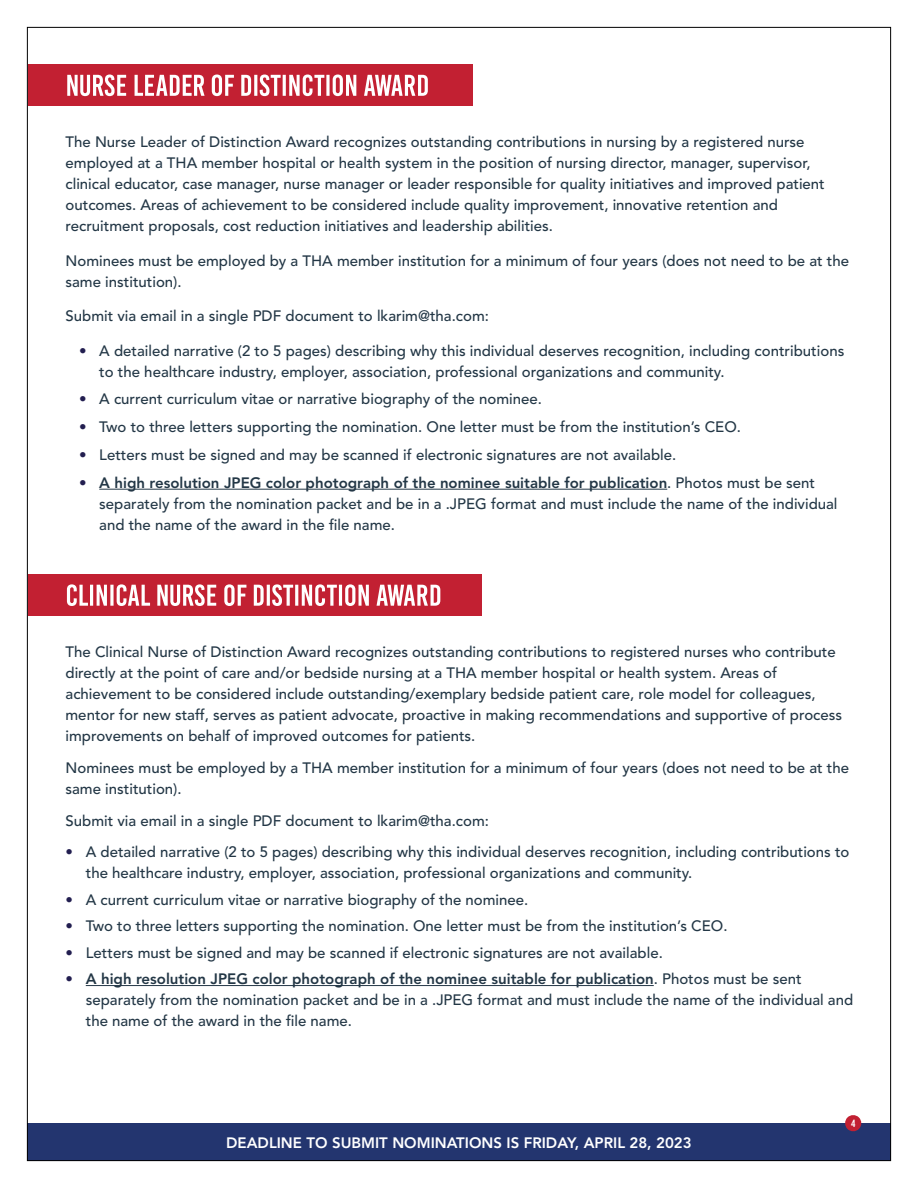
<style>
.page{position:relative;width:918px;height:1188px;background:#fff}
.page>*{position:absolute;margin:0;border:0;box-sizing:border-box;transform-origin:0 0}
.t1{font:500 15px/21px "Avenir LT Std";color:#233746}
.t2{font:800 15px "Avenir LT Std";color:#fff}
.t3{font:10.5px "Bebas Kai";color:#fff}
.s1{color:#221e50}
.s2{font-weight:800}
</style>
<div class="page">
<div style="left:27px;top:1123px;width:864px;height:38px;background:#23356f"></div>
<svg style="left:845px;top:1115px;width:17px;height:17px"></svg>
<hr style="left:86px;top:985px;width:568px;height:1px;background:#233746">
<hr style="left:99px;top:489px;width:568px;height:1px;background:#233746">
<div style="left:28px;top:575px;width:453px;height:41px;background:#c22032"></div>
<svg style="left:67px;top:584px;width:373px;height:22px"></svg>
<div style="left:28px;top:65px;width:444px;height:41px;background:#c22032"></div>
<svg style="left:67px;top:75px;width:361px;height:21px"></svg>
<p class="t1" style="left:66px;top:132px;width:761px">The Nurse Leader of Distinction Award recognizes outstanding contributions in nursing by a registered nurse employed at a THA member hospital or health system in the position of nursing director, manager, supervisor, clinical educator, case manager, nurse manager or leader responsible for quality initiatives and improved patient outcomes. Areas of achievement to be considered include quality improvement, innovative retention and recruitment proposals, cost reduction initiatives and leadership abilities.</p>
<p class="t1" style="left:66px;top:250px;width:785px">Nominees must be employed by a THA member institution for a minimum of four years (does not need to be at the same institution).</p>
<p class="t1" style="left:66px;top:306px;width:425px">Submit via email in a single PDF document to lkarim@tha.com:</p>
<p class="t1" style="left:99px;top:340px;width:747px;text-indent:-20px"><span class="s1">•</span> A detailed narrative (2 to 5 pages) describing why this individual deserves recognition, including contributions to the healthcare industry, employer, association, professional organizations and community.</p>
<p class="t1" style="left:79px;top:389px;width:464px"><span class="s1">•</span> A current curriculum vitae or narrative biography of the nominee.</p>
<p class="t1" style="left:79px;top:417px;width:664px"><span class="s1">•</span> Two to three letters supporting the nomination. One letter must be from the institution’s CEO.</p>
<p class="t1" style="left:79px;top:445px;width:599px"><span class="s1">•</span> Letters must be signed and may be scanned if electronic signatures are not available.</p>
<p class="t1" style="left:99px;top:472px;width:740px;text-indent:-20px"><span class="s1">•</span> <span class="s2">A high resolution JPEG color photograph of the nominee suitable for publication</span>. Photos must be sent separately from the nomination packet and be in a .JPEG format and must include the name of the individual and the name of the award in the file name.</p>
<p class="t1" style="left:66px;top:642px;width:778px">The Clinical Nurse of Distinction Award recognizes outstanding contributions to registered nurses who contribute directly at the point of care and/or bedside nursing at a THA member hospital or health system. Areas of achievement to be considered include outstanding/exemplary bedside patient care, role model for colleagues, mentor for new staff, serves as patient advocate, proactive in making recommendations and supportive of process improvements on behalf of improved outcomes for patients.</p>
<p class="t1" style="left:66px;top:758px;width:785px">Nominees must be employed by a THA member institution for a minimum of four years (does not need to be at the same institution).</p>
<p class="t1" style="left:66px;top:810px;width:425px">Submit via email in a single PDF document to lkarim@tha.com:</p>
<p class="t1" style="left:86px;top:842px;width:765px;text-indent:-20px"><span class="s1">•</span> A detailed narrative (2 to 5 pages) describing why this individual deserves recognition, including contributions to the healthcare industry, employer, association, professional organizations and community.</p>
<p class="t1" style="left:66px;top:890px;width:464px"><span class="s1">•</span> A current curriculum vitae or narrative biography of the nominee.</p>
<p class="t1" style="left:66px;top:916px;width:664px"><span class="s1">•</span> Two to three letters supporting the nomination. One letter must be from the institution’s CEO.</p>
<p class="t1" style="left:66px;top:942px;width:599px"><span class="s1">•</span> Letters must be signed and may be scanned if electronic signatures are not available.</p>
<p class="t1" style="left:86px;top:969px;width:769px;text-indent:-20px"><span class="s1">•</span> <span class="s2">A high resolution JPEG color photograph of the nominee suitable for publication</span>. Photos must be sent separately from the nomination packet and be in a .JPEG format and must include the name of the individual and the name of the award in the file name.</p>
<p class="t2" style="left:226px;top:1134px;width:467px">DEADLINE TO SUBMIT NOMINATIONS IS FRIDAY, APRIL 28, 2023</p>
<p class="t3" style="left:851px;top:1117px;width:6px">4</p>
</div>
